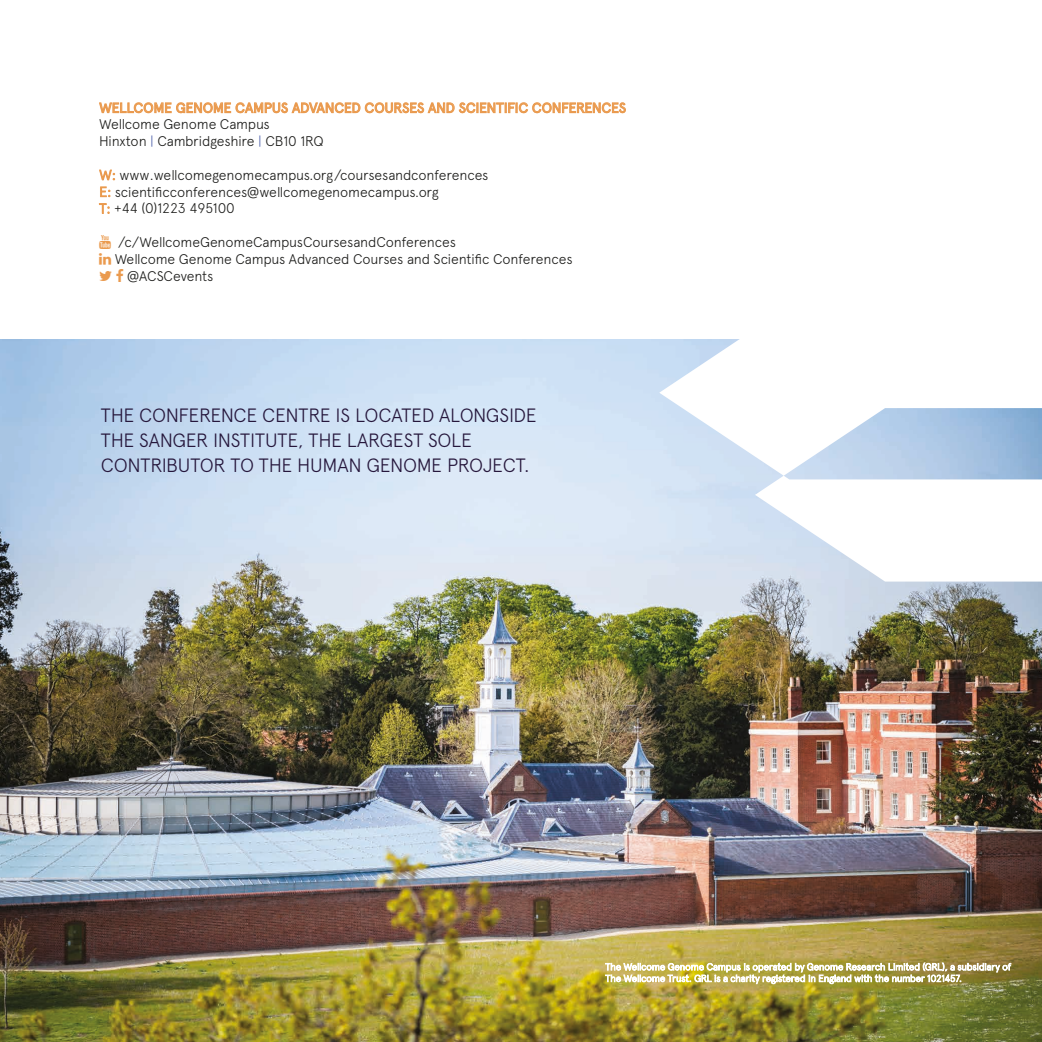
<style>
.page{position:relative;width:1042px;height:1042px;background:#fff}
.page>*{position:absolute;margin:0;border:0;box-sizing:border-box;transform-origin:0 0}
.t1{font:300 19.25px/25.4px "Apercu";letter-spacing:-.015em;color:#26173c}
.t2{font:300 14px/16.8px "Apercu";letter-spacing:-.01em;color:#1d1d1b}
.t3{font:14px "Apercu";letter-spacing:-.015em;color:#ea9a4e}
.s1{color:#5162ab}
.s2{color:#ea9a4e}
</style>
<div class="page">
<img style="left:0;top:339px;width:1042px;height:703px">
<svg style="left:659px;top:339px;width:383px;height:242px"></svg>
<svg style="left:99px;top:102px;width:527px;height:11px"></svg>
<svg style="left:99px;top:169px;width:16px;height:11px"></svg>
<svg style="left:100px;top:186px;width:10px;height:11px"></svg>
<svg style="left:99px;top:203px;width:10px;height:11px"></svg>
<img style="left:605px;top:962px;width:406px;height:22px">
<p class="t3" style="left:99px;top:99px;width:528px">WELLCOME GENOME CAMPUS ADVANCED COURSES AND SCIENTIFIC CONFERENCES</p>
<p class="t2" style="left:99px;top:116px;width:226px">Wellcome Genome Campus<br>Hinxton <span class="s1">|</span> Cambridgeshire <span class="s1">|</span> CB10 1RQ</p>
<p class="t2" style="left:99px;top:166px;width:391px"><span class="s2">W:</span> www.wellcomegenomecampus.org/coursesandconferences<br><span class="s2">E:</span> scientificconferences@wellcomegenomecampus.org<br><span class="s2">T:</span> +44 (0)1223 495100</p>
<p class="t2" style="left:118px;top:233px;width:339px">/c/WellcomeGenomeCampusCoursesandConferences</p>
<p class="t2" style="left:115px;top:250px;width:459px">Wellcome Genome Campus Advanced Courses and Scientific Conferences</p>
<p class="t2" style="left:127px;top:267px;width:88px">@ACSCevents</p>
<h1 class="t1" style="left:101px;top:402px;width:437px">THE CONFERENCE CENTRE IS LOCATED ALONGSIDE<br>THE SANGER INSTITUTE, THE LARGEST SOLE<br>CONTRIBUTOR TO THE HUMAN GENOME PROJECT.</h1>
</div>
